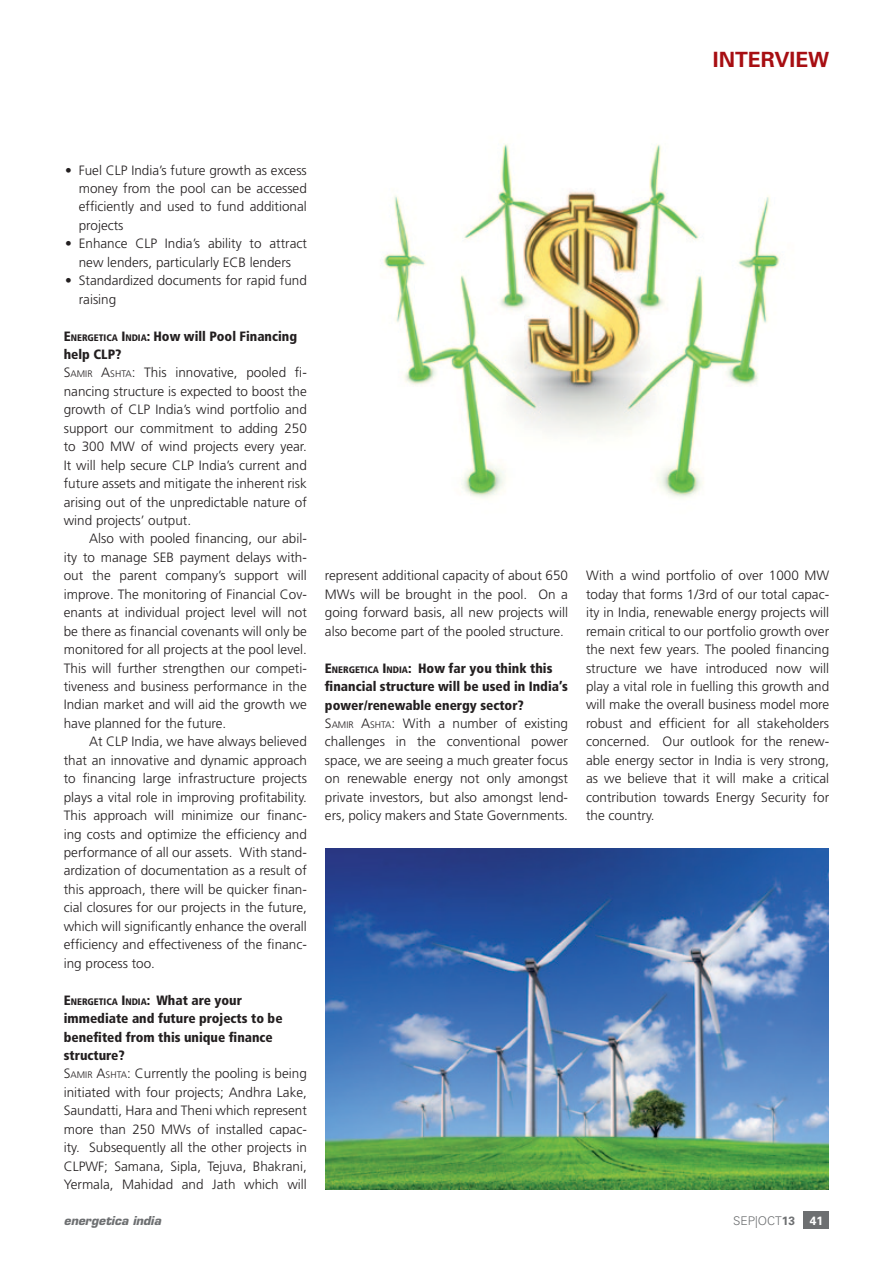
<style>
.page{position:relative;width:893px;height:1263px;background:#fff}
.page>*{position:absolute;margin:0;border:0;box-sizing:border-box;transform-origin:0 0}
.t1{font:700 21px "Univers";color:#a70e12}
.t2{font:300 13.5px/18.5px "Frutiger";color:#231f20;text-align:justify}
.t3{font:900 condensed 13.5px "Frutiger";color:#231f20}
.t4{font:italic 700 12px "Eurostile";color:#6d6f71}
.t5{font:300 12px "Univers";color:#6d6f71}
.t6{font:900 condensed 9.45px "Frutiger";color:#231f20}
.s1{font-style:inherit}
.s2{font-size:9.45px}
.s3{font-size:13.5px}
.s4{font-weight:900;font-stretch:condensed}
.s5{font-weight:900;font-stretch:condensed;font-size:9.45px}
.s6{font-weight:700}
.s7{font-weight:700;color:#fff}
</style>
<div class="page">
<div style="left:804px;top:1212px;width:25px;height:17px;background:#6d6f71"></div>
<img style="left:383px;top:144px;width:397px;height:354px">
<img style="left:325px;top:849px;width:504px;height:340px">
<p class="t1" style="left:713px;top:47px;width:118px">INTERVIEW</p>
<p class="t2" style="left:79px;top:161px;width:230px;text-indent:-14px">• Fuel CLP India’s future growth as excess money from the pool can be accessed efficiently and used to fund additional projects</p>
<p class="t2" style="left:65px;top:235px;width:243px;text-align:center">• Enhance CLP India’s ability to attract new lenders, particularly ECB lenders</p>
<p class="t2" style="left:79px;top:271px;width:230px;text-indent:-14px">• Standardized documents for rapid fund raising</p>
<p class="t3" style="left:64px;top:328px;width:235px"><span class="s1">E</span><span class="s2">NERGETICA</span> <span class="s1">I</span> <span class="s2">NDIA</span><span class="s1">:</span> How will Pool Financing</p>
<p class="t3" style="left:64px;top:346px;width:59px">help CLP?</p>
<p class="t2" style="left:64px;top:364px;width:245px"><span class="s1">S</span><span class="s2">AMIR</span> <span class="s1">A</span><span class="s2">SHTA</span><span class="s1">:</span> This innovative, pooled fi-</p>
<p class="t2" style="left:64px;top:382px;width:245px">nancing structure is expected to boost the</p>
<p class="t2" style="left:64px;top:401px;width:245px">growth of CLP India’s wind portfolio and</p>
<p class="t2" style="left:64px;top:419px;width:245px">support our commitment to adding 250</p>
<p class="t2" style="left:64px;top:437px;width:245px">to 300 MW of wind projects every year.</p>
<p class="t2" style="left:64px;top:456px;width:245px">It will help secure CLP India’s current and</p>
<p class="t2" style="left:64px;top:474px;width:245px">future assets and mitigate the inherent risk</p>
<p class="t2" style="left:64px;top:493px;width:245px">arising out of the unpredictable nature of</p>
<p class="t2" style="left:64px;top:511px;width:129px">wind projects’ output.</p>
<p class="t2" style="left:89px;top:530px;width:219px">Also with pooled financing, our abil-</p>
<p class="t2" style="left:64px;top:548px;width:245px">ity to manage SEB payment delays with-</p>
<p class="t2" style="left:64px;top:567px;width:245px">out the parent company’s support will</p>
<p class="t2" style="left:64px;top:585px;width:245px">improve. The monitoring of Financial Cov-</p>
<p class="t2" style="left:64px;top:603px;width:245px">enants at individual project level will not</p>
<p class="t2" style="left:64px;top:622px;width:245px">be there as financial covenants will only be</p>
<p class="t2" style="left:64px;top:640px;width:245px">monitored for all projects at the pool level.</p>
<p class="t2" style="left:64px;top:659px;width:245px">This will further strengthen our competi-</p>
<p class="t2" style="left:64px;top:677px;width:245px">tiveness and business performance in the</p>
<p class="t2" style="left:64px;top:696px;width:245px">Indian market and will aid the growth we</p>
<p class="t2" style="left:64px;top:714px;width:164px">have planned for the future.</p>
<p class="t2" style="left:89px;top:733px;width:219px">At CLP India, we have always believed</p>
<p class="t2" style="left:64px;top:751px;width:245px">that an innovative and dynamic approach</p>
<p class="t2" style="left:64px;top:769px;width:245px">to financing large infrastructure projects</p>
<p class="t2" style="left:64px;top:788px;width:245px">plays a vital role in improving profitability.</p>
<p class="t2" style="left:64px;top:806px;width:245px">This approach will minimize our financ-</p>
<p class="t2" style="left:64px;top:825px;width:245px">ing costs and optimize the efficiency and</p>
<p class="t2" style="left:64px;top:843px;width:245px">performance of all our assets. With stand-</p>
<p class="t2" style="left:64px;top:862px;width:245px">ardization of documentation as a result of</p>
<p class="t2" style="left:64px;top:880px;width:245px">this approach, there will be quicker finan-</p>
<p class="t2" style="left:64px;top:899px;width:245px">cial closures for our projects in the future,</p>
<p class="t2" style="left:64px;top:917px;width:245px">which will significantly enhance the overall</p>
<p class="t2" style="left:64px;top:935px;width:245px">efficiency and effectiveness of the financ-</p>
<p class="t2" style="left:64px;top:954px;width:93px">ing process too.</p>
<p class="t6" style="left:64px;top:996px;width:180px"><span class="s3">E</span>NERGETICA <span class="s3">I</span> NDIA<span class="s3">:</span> <span class="s3">What are your</span></p>
<p class="t2" style="left:64px;top:1009px;width:245px;text-align:left"><span class="s4">immediate and future projects to be benefited from this unique finance structure?<br></span><span class="s1">S</span><span class="s2">AMIR</span> <span class="s1">A</span><span class="s2">SHTA</span><span class="s1">:</span> Currently the pooling is being initiated with four projects; Andhra Lake, Saundatti, Hara and Theni which represent more than 250 MWs of installed capac&shy;ity. Subsequently all the other projects in CLPWF; Samana, Sipla, Tejuva, Bhakrani, Yermala, Mahidad and Jath which will</p>
<p class="t2" style="left:325px;top:567px;width:245px">represent additional capacity of about 650<br>MWs will be brought in the pool. On a going forward basis, all new projects will also become part of the pooled structure.</p>
<p class="t2" style="left:325px;top:659px;width:245px;text-align:left"><span class="s4">E</span><span class="s5">NERGETICA</span> <span class="s4">I</span> <span class="s5">NDIA</span><span class="s4">:</span> <span class="s4">How far you think this financial structure will be used in India’s power/renewable energy sector?<br></span><span class="s1">S</span><span class="s2">AMIR</span> <span class="s1">A</span><span class="s2">SHTA</span><span class="s1">:</span> With a number of existing challenges in the conventional power space, we are seeing a much greater focus on renewable energy not only amongst private investors, but also amongst lend&shy;ers, policy makers and State Governments.</p>
<p class="t2" style="left:586px;top:567px;width:245px">With a wind portfolio of over 1000 MW today that forms 1/3rd of our total capac&shy;ity in India, renewable energy projects will remain critical to our portfolio growth over the next few years. The pooled financing structure we have introduced now will play a vital role in fuelling this growth and will make the overall business model more robust and efficient for all stakeholders concerned. Our outlook for the renew&shy;able energy sector in India is very strong, as we believe that it will make a critical contribution towards Energy Security for the country.</p>
<p class="t4" style="left:64px;top:1213px;width:99px">energetica india</p>
<p class="t5" style="left:733px;top:1214px;width:91px">SEP|OCT<span class="s6">13</span> <span class="s7">41</span></p>
</div>
